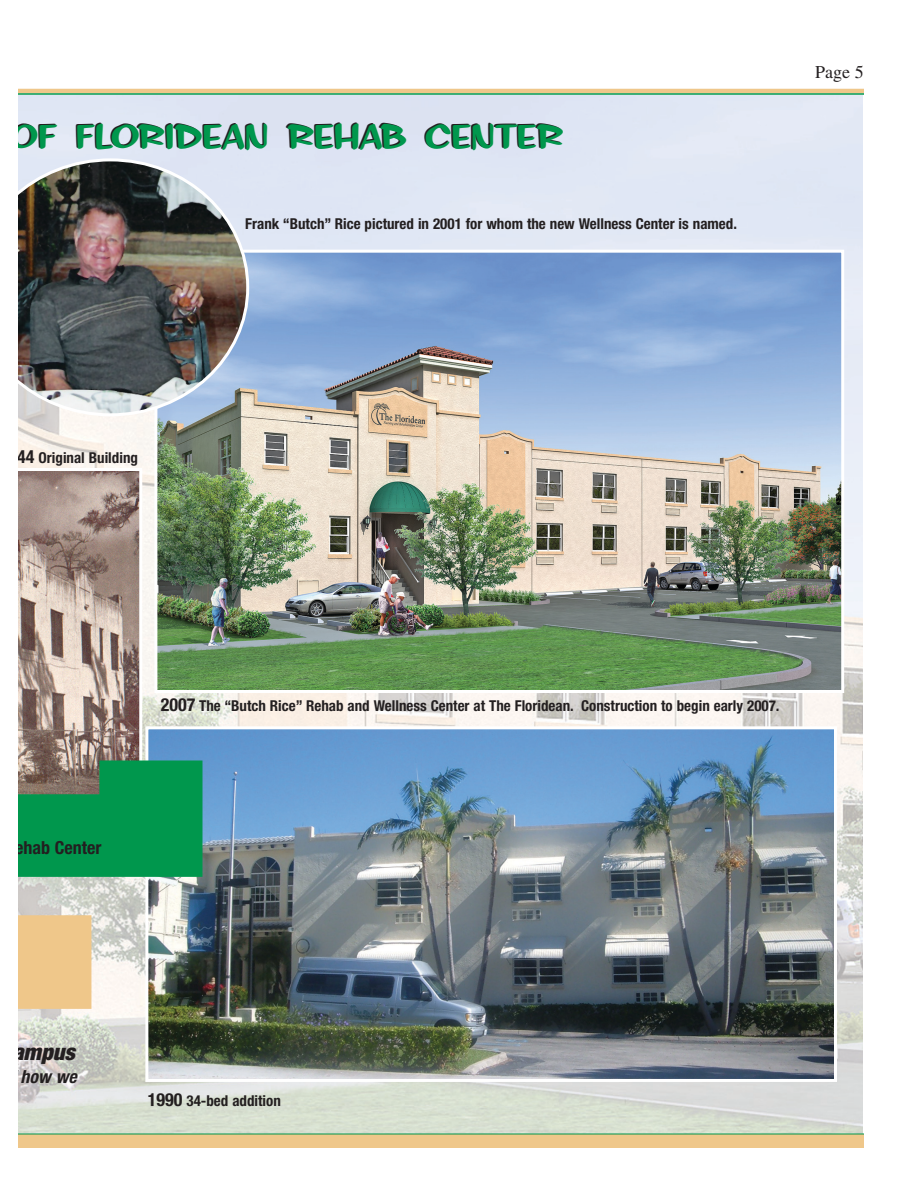
<style>
.page{position:relative;width:918px;height:1188px;background:#fff}
.page>*{position:absolute;margin:0;border:0;box-sizing:border-box;transform-origin:0 0}
.t1{font:39px "Sign Painter House Informal";color:#00974d}
.t2{font:italic 900 condensed 22.5px "Helvetica Neue";color:#231f20}
.t3{font:700 condensed 18px "Helvetica Neue";color:#231f20}
.t4{font:italic 700 condensed 18px "Helvetica Neue";color:#231f20}
.t5{font:18px "Times";color:#231f20}
.t6{font:700 condensed 15px "Helvetica Neue";color:#231f20}
.s1{font-size:18px}
</style>
<div class="page">
<img style="left:18px;top:96px;width:844px;height:1038px">
<img style="left:158px;top:254px;width:682px;height:435px">
<div style="left:154px;top:250px;width:690px;height:443px;border:3px solid #fff"></div>
<img style="left:149px;top:730px;width:684px;height:348px">
<div style="left:145px;top:726px;width:692px;height:356px;border:3px solid #fff"></div>
<div style="left:18px;top:1134px;width:846px;height:14px;background:#efc78a"></div>
<hr style="left:18px;top:89px;width:846px;height:4px;background:#efc78a">
<hr style="left:18px;top:93px;width:846px;height:2px;background:#00974d">
<hr style="left:18px;top:1134px;width:846px;height:1px;background:#00974d">
<img style="left:18px;top:158px;width:231px;height:258px">
<svg style="left:18px;top:468px;width:124px;height:292px;background:#ab988f"></svg>
<svg style="left:18px;top:760px;width:184px;height:249px;background:#74ab82"></svg>
<h1 class="t1" style="left:10px;top:112px;width:555px">OF FLORIDEAN REHAB CENTER</h1>
<p class="t6" style="left:245px;top:218px;width:493px">Frank “Butch” Rice pictured in 2001 for whom the new Wellness Center is named.</p>
<p class="t5" style="left:815px;top:65px;width:50px">Page 5</p>
<p class="t6" style="left:17px;top:452px;width:122px"><span class="s1">44</span> Original Building</p>
<p class="t3" style="left:15px;top:841px;width:88px">ehab Center</p>
<p class="t6" style="left:161px;top:701px;width:620px"><span class="s1">2007</span> The “Butch Rice” Rehab and Wellness Center at The Floridean. Construction to begin early 2007.</p>
<h2 class="t2" style="left:12px;top:1044px;width:68px">ampus</h2>
<p class="t4" style="left:11px;top:1070px;width:71px">f how we</p>
<p class="t6" style="left:148px;top:1096px;width:134px"><span class="s1">1990</span> 34-bed addition</p>
</div>
